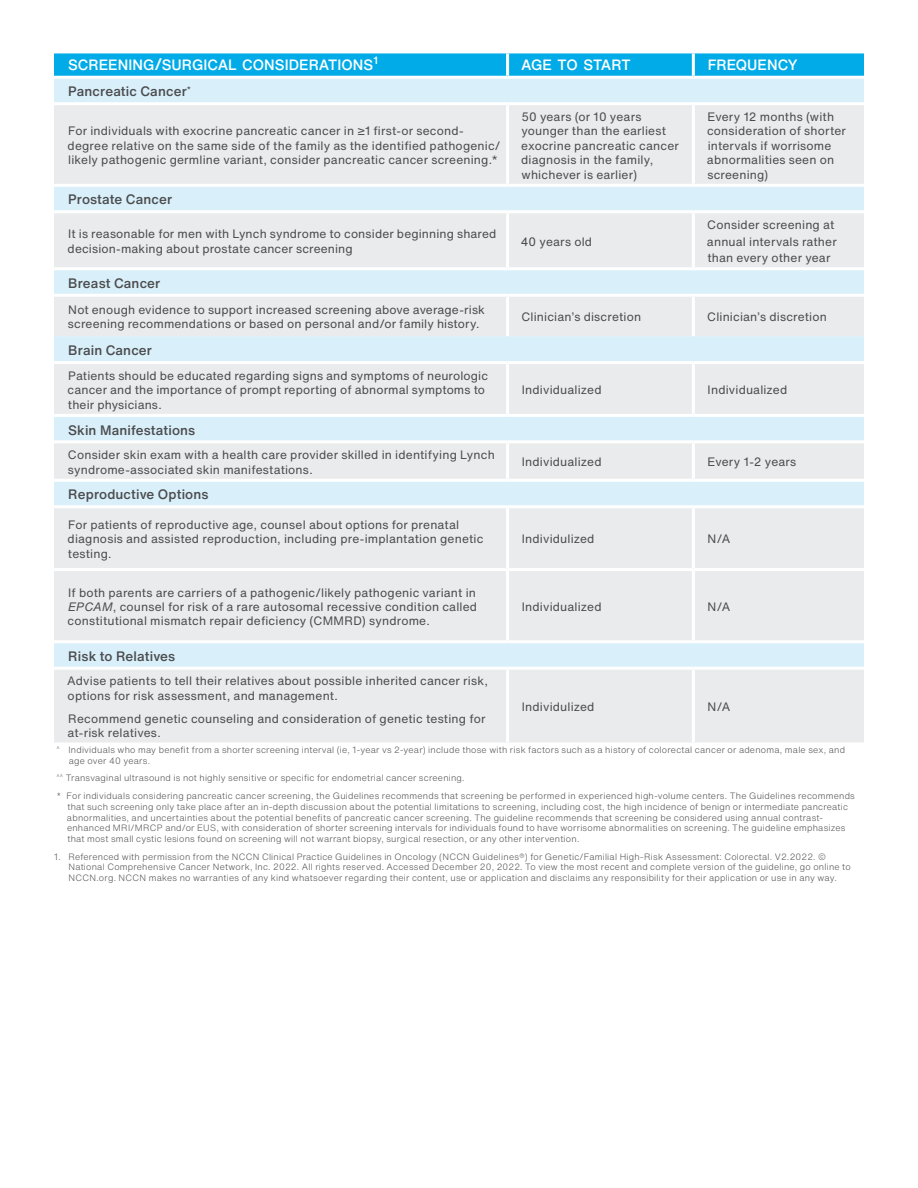
<style>
.page{position:relative;width:918px;height:1188px;background:#fff}
.page>*{position:absolute;margin:0;border:0;box-sizing:border-box;transform-origin:0 0}
.Black_all_caps_subhe{font:500 14.7px "Helvetica Now Text";color:#fff}
.Body_Copy{font:500 13.5px "Helvetica Now Text";letter-spacing:.01em;color:#4b4c4d}
.Body_Copy-2{font:12px/14.4px "Helvetica Now Text";letter-spacing:.015em;color:#4b4c4d}
.t1{font:300 9px/10.8px "Helvetica Now Text";letter-spacing:.025em;color:#4d4c4f}
.s1{font-size:16.5px}
.s2{font-style:italic}
</style>
<div class="page">
<svg style="left:54px;top:53px;width:810px;height:23px;background:#08ade7"></svg>
<div style="left:54px;top:79px;width:810px;height:23px;background:#d9effa"></div>
<svg style="left:54px;top:105px;width:810px;height:638px;background:#e6ecef"></svg>
<hr style="left:506px;top:364px;width:3px;height:50px;background:#fff">
<hr style="left:692px;top:364px;width:3px;height:50px;background:#fff">
<hr style="left:54px;top:210px;width:454px;height:3px;background:#fff">
<hr style="left:54px;top:294px;width:454px;height:3px;background:#fff">
<hr style="left:54px;top:440px;width:454px;height:3px;background:#fff">
<hr style="left:54px;top:505px;width:454px;height:3px;background:#fff">
<hr style="left:54px;top:568px;width:454px;height:3px;background:#fff">
<hr style="left:54px;top:667px;width:454px;height:3px;background:#fff">
<hr style="left:506px;top:105px;width:3px;height:79px;background:#fff">
<hr style="left:508px;top:210px;width:185px;height:3px;background:#fff">
<hr style="left:506px;top:213px;width:3px;height:54px;background:#fff">
<hr style="left:508px;top:294px;width:185px;height:3px;background:#fff">
<hr style="left:506px;top:297px;width:3px;height:39px;background:#fff">
<hr style="left:508px;top:440px;width:185px;height:3px;background:#fff">
<hr style="left:506px;top:443px;width:3px;height:36px;background:#fff">
<hr style="left:508px;top:505px;width:185px;height:3px;background:#fff">
<hr style="left:506px;top:508px;width:3px;height:60px;background:#fff">
<hr style="left:508px;top:568px;width:185px;height:3px;background:#fff">
<hr style="left:506px;top:571px;width:3px;height:69px;background:#fff">
<hr style="left:508px;top:667px;width:185px;height:3px;background:#fff">
<hr style="left:506px;top:670px;width:3px;height:73px;background:#fff">
<hr style="left:692px;top:105px;width:3px;height:79px;background:#fff">
<hr style="left:693px;top:210px;width:171px;height:3px;background:#fff">
<hr style="left:692px;top:213px;width:3px;height:54px;background:#fff">
<hr style="left:693px;top:294px;width:171px;height:3px;background:#fff">
<hr style="left:692px;top:297px;width:3px;height:39px;background:#fff">
<hr style="left:693px;top:440px;width:171px;height:3px;background:#fff">
<hr style="left:692px;top:443px;width:3px;height:36px;background:#fff">
<hr style="left:693px;top:505px;width:171px;height:3px;background:#fff">
<hr style="left:692px;top:508px;width:3px;height:60px;background:#fff">
<hr style="left:693px;top:568px;width:171px;height:3px;background:#fff">
<hr style="left:692px;top:571px;width:3px;height:69px;background:#fff">
<hr style="left:693px;top:667px;width:171px;height:3px;background:#fff">
<hr style="left:692px;top:670px;width:3px;height:73px;background:#fff">
<hr style="left:54px;top:184px;width:454px;height:3px;background:#fff">
<hr style="left:54px;top:267px;width:454px;height:3px;background:#fff">
<hr style="left:54px;top:414px;width:454px;height:3px;background:#fff">
<hr style="left:508px;top:184px;width:185px;height:3px;background:#fff">
<hr style="left:508px;top:267px;width:185px;height:3px;background:#fff">
<hr style="left:508px;top:414px;width:185px;height:3px;background:#fff">
<hr style="left:693px;top:184px;width:171px;height:3px;background:#fff">
<hr style="left:693px;top:267px;width:171px;height:3px;background:#fff">
<hr style="left:693px;top:414px;width:171px;height:3px;background:#fff">
<hr style="left:54px;top:361px;width:454px;height:3px;background:#fff">
<hr style="left:508px;top:361px;width:185px;height:3px;background:#fff">
<hr style="left:693px;top:361px;width:171px;height:3px;background:#fff">
<hr style="left:54px;top:479px;width:454px;height:3px;background:#fff">
<hr style="left:508px;top:479px;width:185px;height:3px;background:#fff">
<hr style="left:693px;top:479px;width:171px;height:3px;background:#fff">
<hr style="left:54px;top:640px;width:454px;height:3px;background:#fff">
<hr style="left:508px;top:640px;width:185px;height:3px;background:#fff">
<hr style="left:693px;top:640px;width:171px;height:3px;background:#fff">
<hr style="left:506px;top:53px;width:3px;height:23px;background:#fff">
<hr style="left:692px;top:53px;width:3px;height:23px;background:#fff">
<p class="Black_all_caps_subhe" style="left:68px;top:54px;width:311px">SCREENING<span class="s1">/</span>SURGICAL CONSIDERATIONS<sup>1</sup></p>
<p class="Black_all_caps_subhe" style="left:521px;top:54px;width:111px">AGE TO START</p>
<p class="Black_all_caps_subhe" style="left:708px;top:54px;width:91px">FREQUENCY</p>
<p class="Body_Copy" style="left:68px;top:81px;width:124px">Pancreatic Cancer<sup>*</sup></p>
<p class="Body_Copy-2" style="left:68px;top:124px;width:434px">For individuals with exocrine pancreatic cancer in ≥1 first-or second&shy;degree relative on the same side of the family as the identified pathogenic/ likely pathogenic germline variant, consider pancreatic cancer screening.*</p>
<p class="Body_Copy-2" style="left:521px;top:109px;width:159px">50 years (or 10 years younger than the earliest exocrine pancreatic cancer diagnosis in the family, whichever is earlier)</p>
<p class="Body_Copy-2" style="left:707px;top:109px;width:141px">Every 12 months (with consideration of shorter intervals if worrisome abnormalities seen on screening)</p>
<p class="Body_Copy" style="left:68px;top:189px;width:105px">Prostate Cancer</p>
<p class="Body_Copy-2" style="left:68px;top:227px;width:430px">It is reasonable for men with Lynch syndrome to consider beginning shared decision-making about prostate cancer screening</p>
<p class="Body_Copy-2" style="left:521px;top:234px;width:73px">40 years old</p>
<p class="Body_Copy-2" style="left:707px;top:216px;width:131px;line-height:16.5px">Consider screening at annual intervals rather than every other year</p>
<p class="Body_Copy" style="left:68px;top:273px;width:94px">Breast Cancer</p>
<p class="Body_Copy-2" style="left:68px;top:302px;width:419px">Not enough evidence to support increased screening above average-risk screening recommendations or based on personal and/or family history.</p>
<p class="Body_Copy-2" style="left:522px;top:309px;width:121px">Clinician’s discretion</p>
<p class="Body_Copy-2" style="left:707px;top:309px;width:121px">Clinician’s discretion</p>
<p class="Body_Copy" style="left:68px;top:340px;width:85px">Brain Cancer</p>
<p class="Body_Copy-2" style="left:68px;top:368px;width:422px">Patients should be educated regarding signs and symptoms of neurologic cancer and the importance of prompt reporting of abnormal symptoms to their physicians.</p>
<p class="Body_Copy-2" style="left:522px;top:382px;width:81px">Individualized</p>
<p class="Body_Copy-2" style="left:708px;top:382px;width:81px">Individualized</p>
<p class="Body_Copy" style="left:68px;top:420px;width:129px">Skin Manifestations</p>
<p class="Body_Copy-2" style="left:68px;top:447px;width:428px">Consider skin exam with a health care provider skilled in identifying Lynch syndrome-associated skin manifestations.</p>
<p class="Body_Copy-2" style="left:522px;top:455px;width:81px">Individualized</p>
<p class="Body_Copy-2" style="left:708px;top:455px;width:90px">Every 1-2 years</p>
<p class="Body_Copy" style="left:68px;top:484px;width:142px">Reproductive Options</p>
<p class="Body_Copy-2" style="left:68px;top:517px;width:417px">For patients of reproductive age, counsel about options for prenatal diagnosis and assisted reproduction, including pre-implantation genetic testing.</p>
<p class="Body_Copy-2" style="left:522px;top:532px;width:74px">Individulized</p>
<p class="Body_Copy-2" style="left:708px;top:532px;width:24px">N/A</p>
<p class="Body_Copy-2" style="left:68px;top:585px;width:411px;text-align:justify">If both parents are carriers of a pathogenic/likely pathogenic variant in <span class="s2">EPCAM</span>, counsel for risk of a rare autosomal recessive condition called constitutional mismatch repair deficiency (CMMRD) syndrome.</p>
<p class="Body_Copy-2" style="left:522px;top:599px;width:81px">Individualized</p>
<p class="Body_Copy-2" style="left:708px;top:599px;width:24px">N/A</p>
<p class="Body_Copy" style="left:68px;top:646px;width:109px">Risk to Relatives</p>
<p class="Body_Copy-2" style="left:67px;top:674px;width:422px">Advise patients to tell their relatives about possible inherited cancer risk, options for risk assessment, and management.</p>
<p class="Body_Copy-2" style="left:68px;top:711px;width:419px">Recommend genetic counseling and consideration of genetic testing for at-risk relatives.</p>
<p class="Body_Copy-2" style="left:522px;top:700px;width:74px">Individulized</p>
<p class="Body_Copy-2" style="left:708px;top:700px;width:24px">N/A</p>
<p class="t1" style="left:69px;top:744px;width:778px;text-indent:-12px"><sup>^</sup> Individuals who may benefit from a shorter screening interval (ie, 1-year vs 2-year) include those with risk factors such as a history of colorectal cancer or adenoma, male sex, and age over 40 years.</p>
<p class="t1" style="left:57px;top:773px;width:410px"><sup>^^</sup> Transvaginal ultrasound is not highly sensitive or specific for endometrial cancer screening.</p>
<p class="t1" style="left:67px;top:790px;width:789px;text-indent:-10px">* For individuals considering pancreatic cancer screening, the Guidelines recommends that screening be performed in experienced high-volume centers. The Guidelines recommends that such screening only take place after an in-depth discussion about the potential limitations to screening, including cost, the high incidence of benign or intermediate pancreatic abnormalities, and uncertainties about the potential benefits of pancreatic cancer screening. The guideline recommends that screening be considered using annual contrast&shy;enhanced MRI/MRCP and/or EUS, with consideration of shorter screening intervals for individuals found to have worrisome abnormalities on screening. The guideline emphasizes that most small cystic lesions found on screening will not warrant biopsy, surgical resection, or any other intervention.</p>
<p class="t1" style="left:68px;top:851px;width:784px;text-indent:-14px">1. Referenced with permission from the NCCN Clinical Practice Guidelines in Oncology (NCCN Guidelines®️) for Genetic/Familial High-Risk Assessment: Colorectal. V2.2022. ©️<br>National Comprehensive Cancer Network, Inc. 2022. All rights reserved. Accessed December 20, 2022. To view the most recent and complete version of the guideline, go online to<br>NCCN.org. NCCN makes no warranties of any kind whatsoever regarding their content, use or application and disclaims any responsibility for their application or use in any way.</p>
</div>
